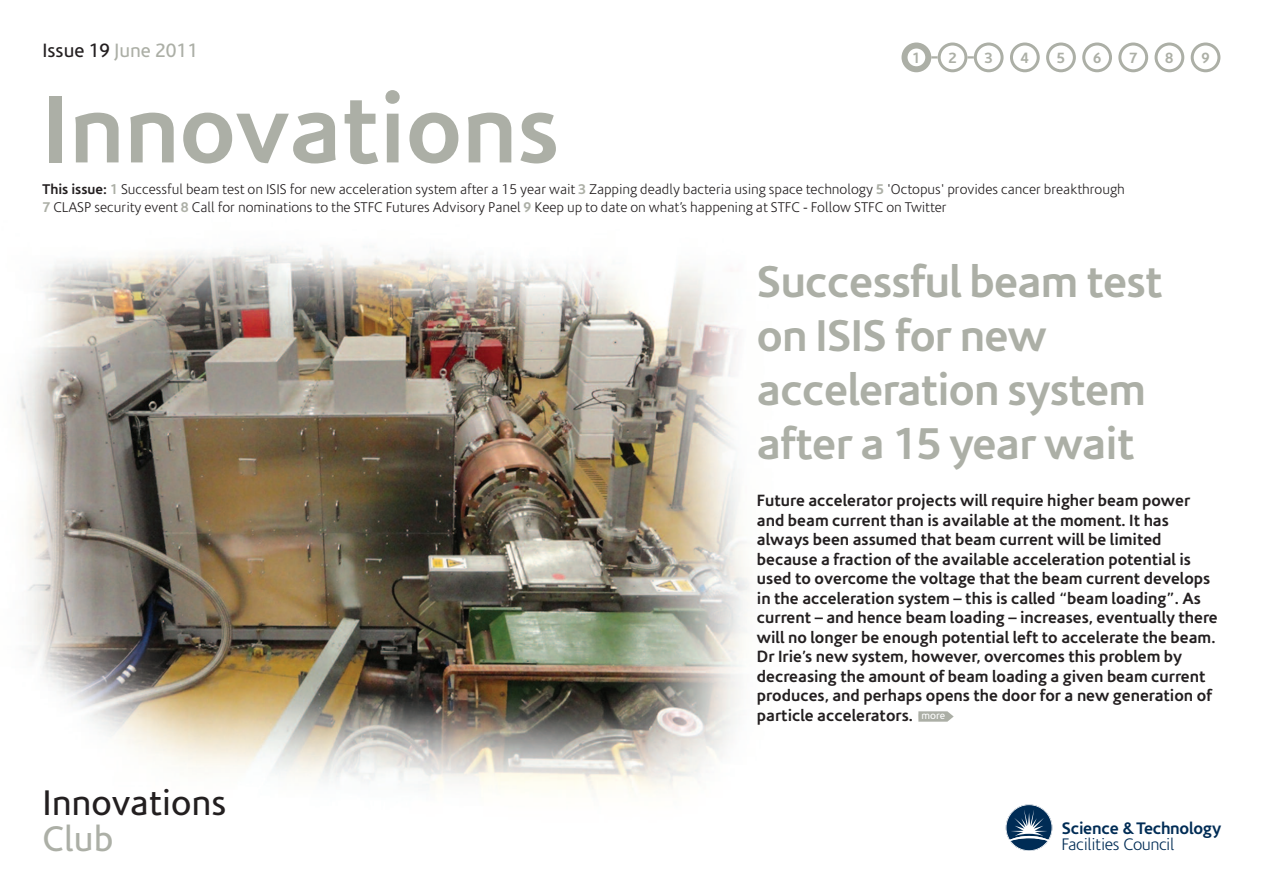
<style>
.page{position:relative;width:1263px;height:893px;background:#fff}
.page>*{position:absolute;margin:0;border:0;box-sizing:border-box;transform-origin:0 0}
.t1{font:700 97.5px "Corisande";color:#acafa6}
.t2{font:700 45px/54px "Corisande";letter-spacing:-.015em;color:#acafa6}
.t3{font:36px "Corisande";color:#231f20}
.t4{font:36px "Corisande";color:#acafa6}
.t5{font:19.5px "Corisande";color:#acafa6}
.t6{font:700 16.95px "Corisande";color:#002c55}
.t7{font:300 16.95px "Corisande";color:#002c55}
.t8{font:700 16.5px/19.5px "Corisande";color:#231f20}
.t9{font:700 15px "Corisande";color:#acafa6}
.t10{font:300 14.25px/18.8px "Corisande";color:#231f20}
.t11{font:10.5px "Corisande";color:#fff}
.s1{color:#231f20}
.s2{font-weight:700}
.s3{font-weight:700;color:#acafa6}
</style>
<div class="page">
<svg style="left:1006px;top:804px;width:46px;height:47px"></svg>
<img style="left:17px;top:246px;width:732px;height:548px">
<svg style="left:918px;top:711px;width:36px;height:11px"></svg>
<svg style="left:1010px;top:43px;width:30px;height:29px"></svg>
<svg style="left:1046px;top:43px;width:30px;height:29px"></svg>
<svg style="left:1082px;top:43px;width:30px;height:29px"></svg>
<svg style="left:1118px;top:43px;width:30px;height:29px"></svg>
<svg style="left:1154px;top:43px;width:30px;height:29px"></svg>
<svg style="left:1191px;top:43px;width:29px;height:29px"></svg>
<svg style="left:901px;top:43px;width:102px;height:29px"></svg>
<p class="t5" style="left:43px;top:40px;width:157px"><span class="s1">Issue 19</span> June 2011</p>
<h1 class="t1" style="left:43px;top:73px;width:518px">Innovations</h1>
<p class="t9" style="left:912px;top:49px;width:10px">1</p>
<p class="t9" style="left:948px;top:49px;width:10px">2</p>
<p class="t9" style="left:984px;top:49px;width:10px">3</p>
<p class="t9" style="left:1021px;top:49px;width:10px">4</p>
<p class="t9" style="left:1057px;top:49px;width:10px">5</p>
<p class="t9" style="left:1093px;top:49px;width:10px">6</p>
<p class="t9" style="left:1129px;top:49px;width:10px">7</p>
<p class="t9" style="left:1165px;top:49px;width:10px">8</p>
<p class="t9" style="left:1201px;top:49px;width:10px">9</p>
<p class="t10" style="left:43px;top:180px;width:1084px"><span class="s2">This issue:</span> <span class="s3">1</span> Successful beam test on ISIS for new acceleration system after a 15 year wait <span class="s3">3</span> Zapping deadly bacteria using space technology <span class="s3">5</span> 'Octopus' provides cancer breakthrough<br><span class="s3">7</span> CLASP security event <span class="s3">8</span> Call for nominations to the STFC Futures Advisory Panel <span class="s3">9</span> Keep up to date on what’s happening at STFC - Follow STFC on Twitter</p>
<h2 class="t2" style="left:757px;top:255px;width:407px">Successful beam test on ISIS for new acceleration system after a 15 year wait</h2>
<h3 class="t3" style="left:43px;top:783px;width:185px">Innovations</h3>
<h3 class="t4" style="left:43px;top:819px;width:72px">Club</h3>
<p class="t8" style="left:757px;top:491px;width:462px">Future accelerator projects will require higher beam power and beam current than is available at the moment. It has always been assumed that beam current will be limited because a fraction of the available acceleration potential is used to overcome the voltage that the beam current develops in the acceleration system – this is called “beam loading”. As current – and hence beam loading – increases, eventually there will no longer be enough potential left to accelerate the beam.<br>Dr Irie’s new system, however, overcomes this problem by decreasing the amount of beam loading a given beam current produces, and perhaps opens the door for a new generation of particle accelerators.</p>
<p class="t11" style="left:922px;top:710px;width:25px">more</p>
<p class="t6" style="left:1062px;top:821px;width:161px">Science &amp; Technology</p>
<p class="t7" style="left:1061px;top:838px;width:114px">Facilities Council</p>
</div>
